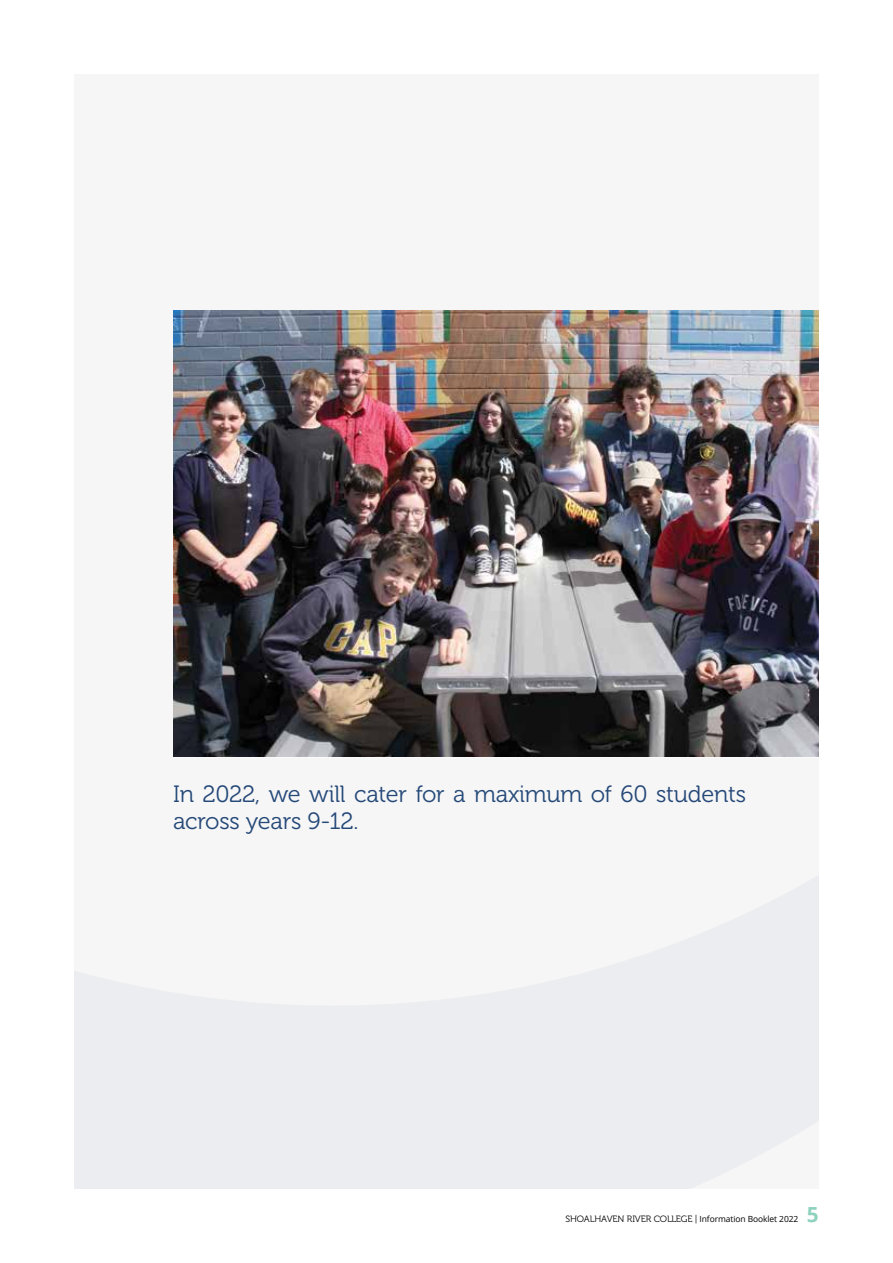
<style>
.page{position:relative;width:893px;height:1263px;background:#fff}
.page>*{position:absolute;margin:0;border:0;box-sizing:border-box;transform-origin:0 0}
.t1{font:23.55px/27.3px "Museo 300";letter-spacing:-.01em;color:#244878}
.t2{font:700 20.85px "Open Sans";color:#90d2c0}
.t3{font:9.15px "Museo 300";letter-spacing:-.01em;color:#000}
.s1{font-family:"Open Sans";font-size:8.4px}
</style>
<div class="page">
<svg style="left:74px;top:875px;width:745px;height:313px"></svg>
<img style="left:173px;top:310px;width:646px;height:447px">
<p class="t1" style="left:173px;top:781px;width:574px">In 2022, we will cater for a maximum of 60 students across years 9-12.</p>
<p class="t3" style="left:565px;top:1214px;width:234px">SHOALHAVEN RIVER COLLEGE | <span class="s1">Information Booklet 2022</span></p>
<p class="t2" style="left:807px;top:1200px;width:13px">5</p>
</div>
